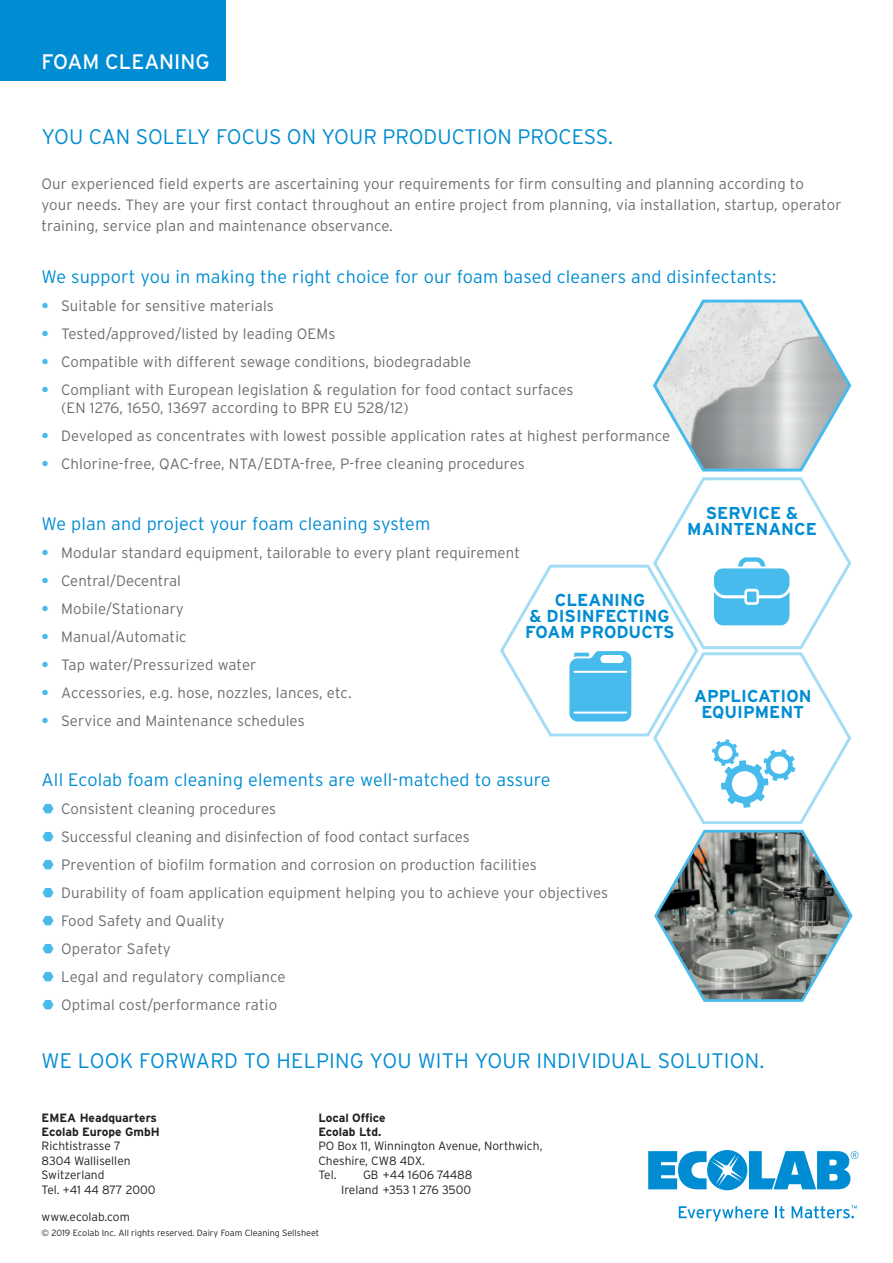
<style>
.page{position:relative;width:893px;height:1263px;background:#fff}
.page>*{position:absolute;margin:0;border:0;box-sizing:border-box;transform-origin:0 0}
.t1{font:300 21px "Interstate";letter-spacing:.01em;color:#008cd2}
.t2{font:21px "Interstate";color:#fff}
.t3{font:300 18px "Interstate";letter-spacing:.01em;color:#008cd2}
.t4{font:700 17.25px/16.2px "Interstate";color:#008cd2;text-align:center}
.t5{font:300 15px/28px "Interstate";letter-spacing:.01em;color:#6c6d70}
.t6{font:300 12px/14.4px "Interstate";color:#231f20}
.t7{font:700 12px/14.4px "Interstate";color:#231f20}
.t8{font:300 9px "Interstate";color:#231f20}
.s1{font-weight:700;color:#47bbeb}
</style>
<div class="page">
<svg style="left:648px;top:1150px;width:210px;height:40px"></svg>
<svg style="left:679px;top:1206px;width:89px;height:15px"></svg>
<svg style="left:775px;top:1206px;width:9px;height:12px"></svg>
<svg style="left:792px;top:1205px;width:65px;height:13px"></svg>
<div style="left:0;top:0;width:226px;height:81px;background:#008cd2"></div>
<svg style="left:500px;top:299px;width:353px;height:703px"></svg>
<h1 class="t2" style="left:42px;top:49px;width:170px">FOAM CLEANING</h1>
<h1 class="t1" style="left:42px;top:124px;width:573px">You can solely focus on your production process.</h1>
<p class="t5" style="left:42px;top:173px;width:801px;line-height:21px">Our experienced field experts are ascertaining your requirements for firm consulting and planning according to<br>your needs. They are your first contact throughout an entire project from planning, via installation, startup, operator training, service plan and maintenance observance.</p>
<p class="t3" style="left:42px;top:265px;width:736px">We support you in making the right choice for our foam based cleaners and disinfectants:</p>
<p class="t5" style="left:42px;top:291px;width:234px"><span class="s1">•</span> Suitable for sensitive materials</p>
<p class="t5" style="left:42px;top:319px;width:295px"><span class="s1">•</span> Tested/approved/listed by leading OEMs</p>
<p class="t5" style="left:42px;top:347px;width:431px"><span class="s1">•</span> Compatible with different sewage conditions, biodegradable</p>
<p class="t5" style="left:61px;top:380px;width:514px;line-height:18px;text-indent:-19px"><span class="s1">•</span> Compliant with European legislation &amp; regulation for food contact surfaces (EN 1276, 1650, 13697 according to BPR EU 528/12)</p>
<p class="t5" style="left:42px;top:421px;width:630px"><span class="s1">•</span> Developed as concentrates with lowest possible application rates at highest performance</p>
<p class="t5" style="left:42px;top:449px;width:485px"><span class="s1">•</span> Chlorine-free, QAC-free, N TA/EDTA-free, P-free cleaning procedures</p>
<p class="t3" style="left:42px;top:513px;width:390px">We plan and project your foam cleaning system</p>
<p class="t5" style="left:42px;top:538px;width:480px"><span class="s1">•</span> Modular standard equipment, tailorable to every plant requirement</p>
<p class="t5" style="left:42px;top:566px;width:141px"><span class="s1">•</span> Central/Decentral</p>
<p class="t5" style="left:42px;top:594px;width:144px"><span class="s1">•</span> Mobile/Stationary</p>
<p class="t5" style="left:42px;top:622px;width:147px"><span class="s1">•</span> Manual/Automatic</p>
<p class="t5" style="left:42px;top:650px;width:216px"><span class="s1">•</span> Tap water/Pressurized water</p>
<p class="t5" style="left:42px;top:678px;width:312px"><span class="s1">•</span> Accessories, e.g. hose, nozzles, lances, etc.</p>
<p class="t5" style="left:42px;top:706px;width:265px"><span class="s1">•</span> Service and Maintenance schedules</p>
<p class="t4" style="left:525px;top:592px;width:151px">CLEANING<br>&amp; DISINFECTING<br>FOAM PRODUCTS</p>
<p class="t4" style="left:687px;top:505px;width:131px">SERVICE &amp;<br>MAINTENANCE</p>
<p class="t4" style="left:694px;top:687px;width:119px">APPLICATION<br>EQUIPMENT</p>
<p class="t3" style="left:42px;top:769px;width:510px">All Ecolab foam cleaning elements are well-matched to assure</p>
<p class="t5" style="left:61px;top:795px;width:549px">Consistent cleaning procedures<br>Successful cleaning and disinfection of food contact surfaces<br>Prevention of biofilm formation and corrosion on production facilities<br>Durability of foam application equipment helping you to achieve your objectives Food Safety and Quality<br>Operator Safety<br>Legal and regulatory compliance<br>Optimal cost/performance ratio</p>
<h1 class="t1" style="left:42px;top:1048px;width:139px">We look forward</h1>
<h1 class="t1" style="left:244px;top:1048px;width:522px">to helping you with your individual solution.</h1>
<p class="t7" style="left:42px;top:1110px;width:120px">EMEA Headquarters<br>Ecolab Europe GmbH</p>
<p class="t6" style="left:42px;top:1139px;width:115px">Richtistrasse 7<br>8304 Wallisellen<br>Switzerland<br>Tel. +41 44 877 2000</p>
<p class="t6" style="left:42px;top:1209px;width:90px">www.ecolab.com</p>
<p class="t7" style="left:318px;top:1110px;width:69px">Local Office<br>Ecolab Ltd.</p>
<p class="t6" style="left:318px;top:1139px;width:226px">PO Box 11, Winnington Avenue, Northwich,<br>Cheshire, CW8 4DX.<br>Tel.</p>
<p class="t6" style="left:341px;top:1168px;width:133px;text-align:right">GB +44 1606 74488<br>Ireland +353 1 276 3500</p>
<p class="t8" style="left:42px;top:1227px;width:279px">© 2019 Ecolab I nc. All rights reserved. Dairy Foam Cleaning Sellsheet</p>
</div>
